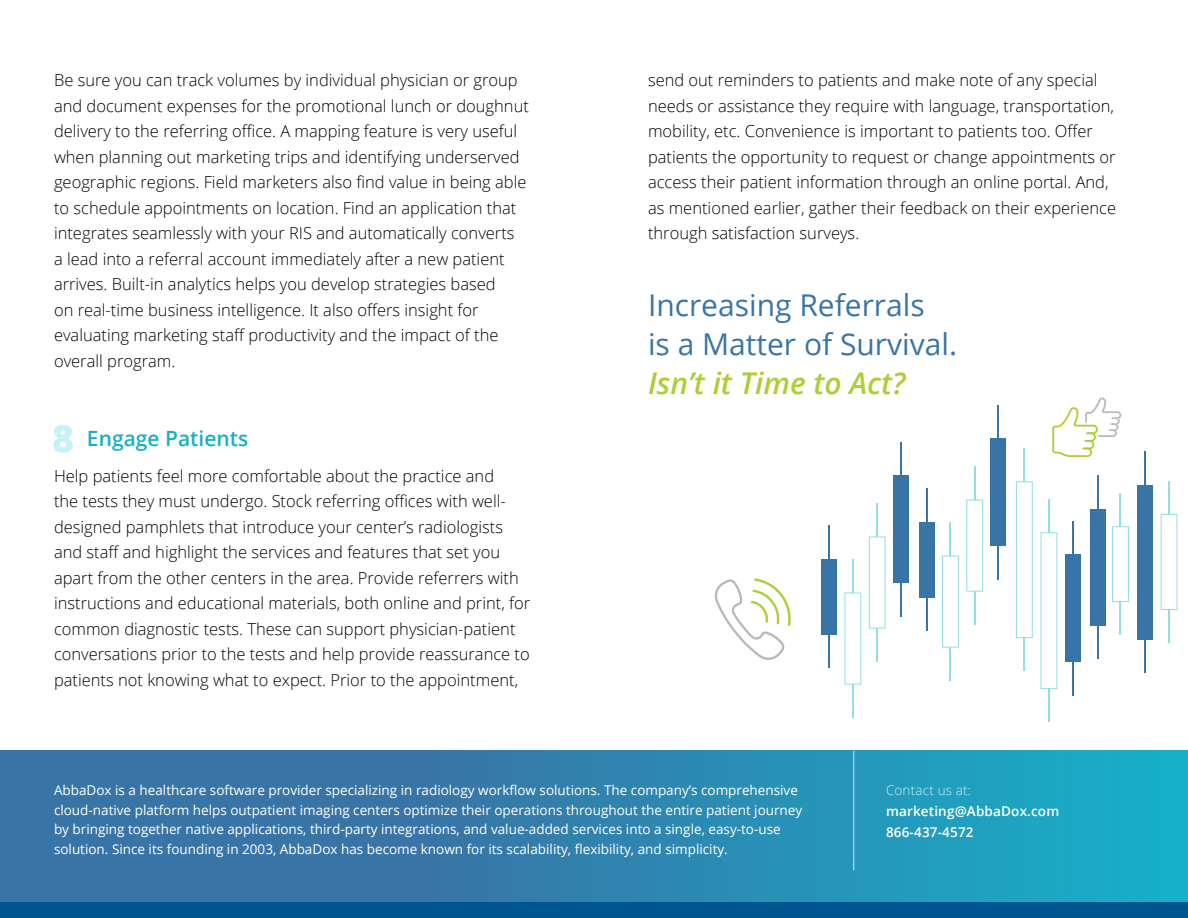
<style>
.page{position:relative;width:1188px;height:918px;background:#fff}
.page>*{position:absolute;margin:0;border:0;box-sizing:border-box;transform-origin:0 0}
.t1{font:800 37.5px "Open Sans";color:#c7f1f9}
.t2{font:30px/39px "Open Sans";color:#3875a6}
.t3{font:italic 600 30px "Open Sans";color:#aece36}
.t4{font:600 21px "Open Sans";color:#16b1c9}
.t5{font:300 16.5px/25.5px "Open Sans";color:#000}
.t6{font:13.5px/19.5px "Open Sans";color:#fff}
.t7{font:600 13.5px/21px "Open Sans";letter-spacing:.01em;color:#fff}
.t8{font:300 13.5px "Open Sans";letter-spacing:.01em;color:#c7f1f9}
</style>
<div class="page">
<div style="left:0;top:901px;width:1188px;height:17px;background:#005691"></div>
<div style="left:0;top:751px;width:1188px;height:150px;background:linear-gradient(to right,#40679e,#1aa9c4)"></div>
<hr style="left:854px;top:751px;width:1px;height:119px;background:#c7f1f9">
<div style="left:990px;top:438px;width:16px;height:108px;background:#3875a6"></div>
<svg style="left:1016px;top:481px;width:17px;height:157px"></svg>
<hr style="left:1024px;top:638px;width:1px;height:33px;background:#91dee3">
<hr style="left:1024px;top:448px;width:1px;height:34px;background:#91dee3">
<svg style="left:966px;top:500px;width:17px;height:92px"></svg>
<hr style="left:974px;top:591px;width:1px;height:34px;background:#91dee3">
<hr style="left:974px;top:467px;width:1px;height:33px;background:#91dee3">
<svg style="left:942px;top:556px;width:17px;height:92px"></svg>
<hr style="left:950px;top:647px;width:1px;height:34px;background:#91dee3">
<hr style="left:950px;top:523px;width:1px;height:33px;background:#91dee3">
<svg style="left:1041px;top:532px;width:16px;height:157px"></svg>
<hr style="left:1048px;top:689px;width:1px;height:33px;background:#91dee3">
<hr style="left:1048px;top:499px;width:1px;height:34px;background:#91dee3">
<svg style="left:1112px;top:526px;width:17px;height:76px"></svg>
<hr style="left:1120px;top:602px;width:1px;height:33px;background:#91dee3">
<hr style="left:1120px;top:493px;width:1px;height:34px;background:#91dee3">
<svg style="left:1161px;top:514px;width:17px;height:96px"></svg>
<hr style="left:1169px;top:610px;width:1px;height:33px;background:#91dee3">
<hr style="left:1169px;top:481px;width:1px;height:33px;background:#91dee3">
<hr style="left:998px;top:405px;width:1px;height:33px;background:#3875a6">
<hr style="left:998px;top:546px;width:1px;height:34px;background:#3875a6">
<div style="left:1066px;top:554px;width:15px;height:108px;background:#3875a6"></div>
<hr style="left:1073px;top:521px;width:1px;height:33px;background:#3875a6">
<hr style="left:1073px;top:662px;width:1px;height:34px;background:#3875a6">
<div style="left:919px;top:522px;width:16px;height:76px;background:#3875a6"></div>
<hr style="left:926px;top:489px;width:1px;height:33px;background:#3875a6">
<hr style="left:926px;top:598px;width:1px;height:33px;background:#3875a6">
<div style="left:893px;top:475px;width:15px;height:108px;background:#3875a6"></div>
<svg style="left:869px;top:536px;width:17px;height:93px"></svg>
<hr style="left:877px;top:628px;width:1px;height:33px;background:#91dee3">
<hr style="left:877px;top:504px;width:1px;height:33px;background:#91dee3">
<svg style="left:844px;top:592px;width:17px;height:93px"></svg>
<hr style="left:852px;top:684px;width:1px;height:33px;background:#91dee3">
<hr style="left:852px;top:560px;width:1px;height:33px;background:#91dee3">
<hr style="left:900px;top:442px;width:1px;height:33px;background:#3875a6">
<hr style="left:900px;top:583px;width:1px;height:34px;background:#3875a6">
<div style="left:822px;top:559px;width:15px;height:75px;background:#3875a6"></div>
<hr style="left:829px;top:526px;width:1px;height:33px;background:#3875a6">
<hr style="left:829px;top:634px;width:1px;height:34px;background:#3875a6">
<div style="left:1090px;top:509px;width:15px;height:116px;background:#3875a6"></div>
<hr style="left:1097px;top:476px;width:1px;height:33px;background:#3875a6">
<hr style="left:1097px;top:625px;width:1px;height:34px;background:#3875a6">
<div style="left:1138px;top:485px;width:15px;height:155px;background:#3875a6"></div>
<hr style="left:1145px;top:452px;width:1px;height:33px;background:#3875a6">
<hr style="left:1145px;top:640px;width:1px;height:33px;background:#3875a6">
<svg style="left:714px;top:578px;width:77px;height:82px"></svg>
<svg style="left:1052px;top:397px;width:69px;height:60px"></svg>
<p class="t5" style="left:54px;top:67px;width:476px">Be sure you can track volumes by individual physician or group and document expenses for the promotional lunch or doughnut delivery to the referring office. A mapping feature is very useful when planning out marketing trips and identifying underserved geographic regions. Field marketers also find value in being able to schedule appointments on location. Find an application that integrates seamlessly with your RIS and automatically converts<br>a lead into a referral account immediately after a new patient arrives. Built-in analytics helps you develop strategies based<br>on real-time business intelligence. It also offers insight for evaluating marketing staff productivity and the impact of the overall program.</p>
<h1 class="t1" style="left:52px;top:410px;width:23px">8</h1>
<p class="t4" style="left:87px;top:424px;width:163px">Engage Patients</p>
<p class="t5" style="left:54px;top:463px;width:478px">Help patients feel more comfortable about the practice and<br>the tests they must undergo. Stock referring offices with well&shy;designed pamphlets that introduce your center’s radiologists and staff and highlight the services and features that set you apart from the other centers in the area. Provide referrers with instructions and educational materials, both online and print, for common diagnostic tests. These can support physician-patient conversations prior to the tests and help provide reassurance to patients not knowing what to expect. Prior to the appointment,</p>
<p class="t5" style="left:648px;top:67px;width:470px">send out reminders to patients and make note of any special needs or assistance they require with language, transportation, mobility, etc. Convenience is important to patients too. Offer patients the opportunity to request or change appointments or access their patient information through an online portal. And, as mentioned earlier, gather their feedback on their experience through satisfaction surveys.</p>
<h2 class="t2" style="left:648px;top:285px;width:311px">Increasing Referrals<br>is a Matter of Survival.</h2>
<h2 class="t3" style="left:648px;top:362px;width:259px">Isn’t it Time to Act?</h2>
<p class="t6" style="left:54px;top:780px;width:750px">AbbaDox is a healthcare software provider specializing in radiology workflow solutions. The company’s comprehensive cloud-native platform helps outpatient imaging centers optimize their operations throughout the entire patient journey by bringing together native applications, third-party integrations, and value-added services into a single, easy-to-use solution. Since its founding in 2003, AbbaDox has become known for its scalability, flexibility, and simplicity.</p>
<p class="t8" style="left:886px;top:781px;width:87px">Contact us at:</p>
<p class="t7" style="left:886px;top:801px;width:175px">marketing@AbbaDox.com<br>866-437-4572</p>
</div>
